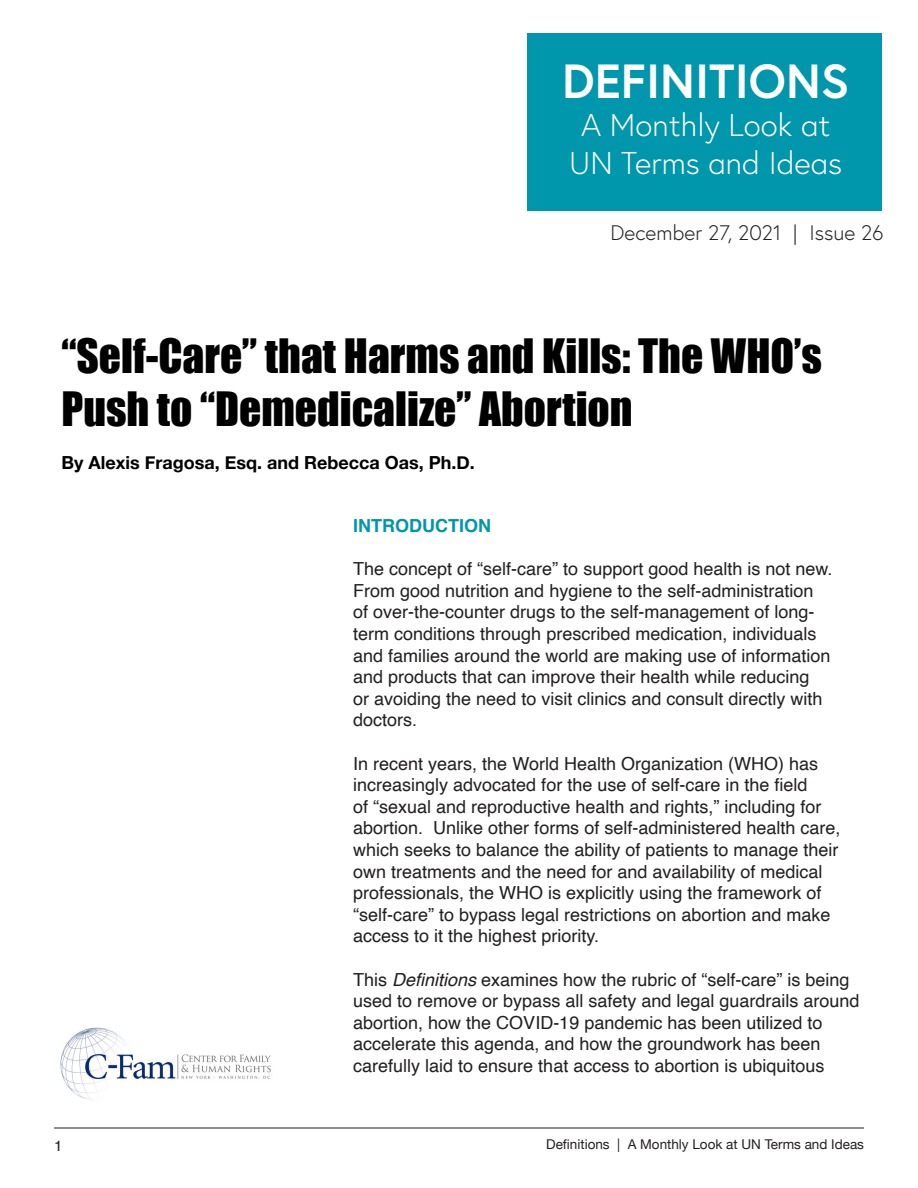
<style>
.page{position:relative;width:918px;height:1188px;background:#fff}
.page>*{position:absolute;margin:0;border:0;box-sizing:border-box;transform-origin:0 0}
.t1{font:700 47.85px "Europa";color:#fff}
.t2{font:43.5px/52.2px "Impact";color:#000}
.t3{font:300 31.5px/37.8px "Europa";color:#fff;text-align:center}
.t4{font:300 21px "Europa";color:#231f20}
.t5{font:18px/21.6px "Helvetica";color:#231f20}
.t6{font:700 18px "Helvetica Neue";color:#000}
.t7{font:700 18px "Helvetica";color:#0096ac}
.t8{font:15px "Helvetica";color:#231f20}
.t9{font:13.5px "Helvetica Neue";color:#231f20}
.s1{font-style:italic}
</style>
<div class="page">
<hr style="left:54px;top:1128px;width:810px;height:1px;background:#231f20">
<img style="left:60px;top:1027px;width:211px;height:73px">
<div style="left:528px;top:33px;width:354px;height:177px;background:#0096ac"></div>
<p class="t1" style="left:562px;top:48px;width:289px">DEFINITIONS</p>
<p class="t3" style="left:569px;top:105px;width:275px">A Monthly Look at<br>UN Terms and Ideas</p>
<p class="t4" style="left:611px;top:219px;width:275px">December 27, 2021 | Issue 26</p>
<p class="t2" style="left:62px;top:329px;width:762px">“Self-Care” that Harms and Kills: The WHO’s<br>Push to “Demedicalize” Abortion</p>
<p class="t6" style="left:62px;top:448px;width:415px">By Alexis Fragosa, Esq. and Rebecca Oas, Ph.D.</p>
<p class="t7" style="left:353px;top:511px;width:139px">INTRODUCTION</p>
<p class="t5" style="left:353px;top:559px;width:481px">The concept of “self-care” to support good health is not new.<br>From good nutrition and hygiene to the self-administration of over-the-counter drugs to the self-management of long&shy;term conditions through prescribed medication, individuals and families around the world are making use of information and products that can improve their health while reducing<br>or avoiding the need to visit clinics and consult directly with doctors.</p>
<p class="t5" style="left:353px;top:753px;width:489px">In recent years, the World Health Organization (WHO) has increasingly advocated for the use of self-care in the field<br>of “sexual and reproductive health and rights,” including for abortion. Unlike other forms of self-administered health care, which seeks to balance the ability of patients to manage their own treatments and the need for and availability of medical professionals, the WHO is explicitly using the framework of “self-care” to bypass legal restrictions on abortion and make access to it the highest priority.</p>
<p class="t5" style="left:353px;top:969px;width:508px">This <span class="s1">Definitions</span> examines how the rubric of “self-care” is being used to remove or bypass all safety and legal guardrails around abortion, how the COVID-19 pandemic has been utilized to accelerate this agenda, and how the groundwork has been carefully laid to ensure that access to abortion is ubiquitous</p>
<p class="t8" style="left:54px;top:1134px;width:10px">1</p>
<p class="t9" style="left:546px;top:1135px;width:319px">Definitions | A Monthly Look at UN Terms and Ideas</p>
</div>
